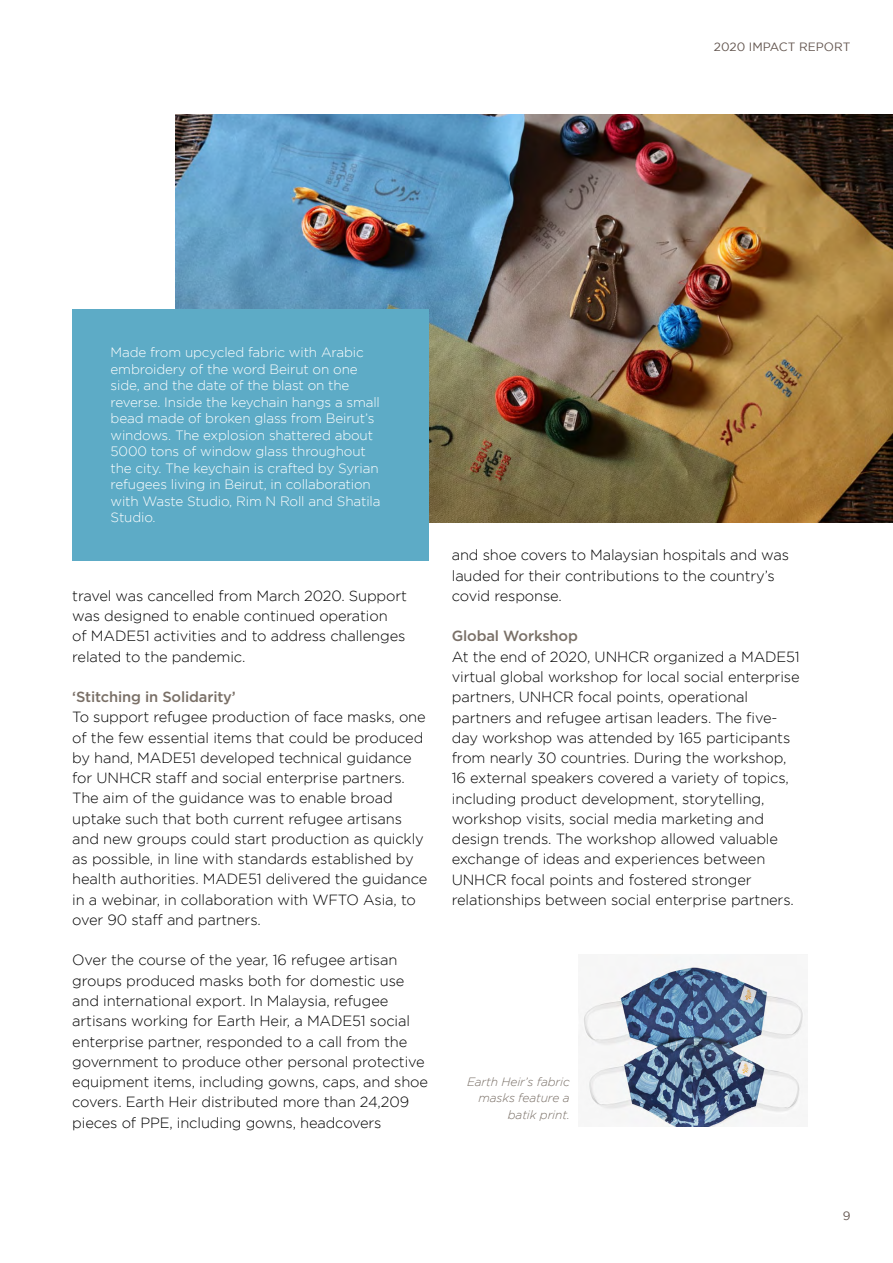
<style>
.page{position:relative;width:893px;height:1263px;background:#fff}
.page>*{position:absolute;margin:0;border:0;box-sizing:border-box;transform-origin:0 0}
.t1{font:300 14.7px/20.2px "Gotham";letter-spacing:-.01em;color:#000}
.t2{font:500 14.7px "Gotham";letter-spacing:-.01em;color:#796f66}
.t3{font:300 13.5px/16.5px "Gotham";letter-spacing:-.01em;color:#fff}
.t4{font:italic 300 12px/16.5px "Gotham";letter-spacing:-.01em;color:#796f66;text-align:right}
.t5{font:12px "Gotham";color:#63554f}
</style>
<div class="page">
<img style="left:175px;top:115px;width:718px;height:407px">
<img style="left:578px;top:955px;width:230px;height:172px">
<div style="left:72px;top:309px;width:356px;height:251px;background:#5dabc6"></div>
<p class="t5" style="left:714px;top:40px;width:138px">2020 IMPACT REPORT</p>
<p class="t3" style="left:111px;top:344px;width:271px">Made from upcycled fabric with Arabic embroidery of the word Beirut on one side, and the date of the blast on the reverse. Inside the keychain hangs a small bead made of broken glass from Beirut’s windows. The explosion shattered about 5000 tons of window glass throughout the city. The keychain is crafted by Syrian refugees living in Beirut, in collaboration with Waste Studio, Rim N Roll and Shatila Studio.</p>
<p class="t1" style="left:72px;top:585px;width:336px">travel was cancelled from March 2020. Support was designed to enable continued operation<br>of MADE51 activities and to address challenges related to the pandemic.</p>
<p class="t2" style="left:72px;top:687px;width:165px">‘Stitching in Solidarity’</p>
<p class="t1" style="left:72px;top:707px;width:357px">To support refugee production of face masks, one of the few essential items that could be produced by hand, MADE51 developed technical guidance for UNHCR staff and social enterprise partners.<br>The aim of the guidance was to enable broad uptake such that both current refugee artisans and new groups could start production as quickly as possible, in line with standards established by health authorities. MADE51 delivered the guidance in a webinar, in collaboration with WFTO Asia, to over 90 staff and partners.</p>
<p class="t1" style="left:72px;top:950px;width:357px">Over the course of the year, 16 refugee artisan groups produced masks both for domestic use and international export. In Malaysia, refugee artisans working for Earth Heir, a MADE51 social enterprise partner, responded to a call from the government to produce other personal protective equipment items, including gowns, caps, and shoe covers. Earth Heir distributed more than 24,209 pieces of PPE, including gowns, headcovers</p>
<p class="t1" style="left:452px;top:545px;width:339px">and shoe covers to Malaysian hospitals and was lauded for their contributions to the country’s covid response.</p>
<p class="t2" style="left:452px;top:627px;width:128px">Global Workshop</p>
<p class="t1" style="left:452px;top:646px;width:350px">At the end of 2020, UNHCR organized a MADE51 virtual global workshop for local social enterprise partners, UNHCR focal points, operational partners and refugee artisan leaders. The five&shy;day workshop was attended by 165 participants from nearly 30 countries. During the workshop, 16 external speakers covered a variety of topics, including product development, storytelling, workshop visits, social media marketing and design trends. The workshop allowed valuable exchange of ideas and experiences between UNHCR focal points and fostered stronger relationships between social enterprise partners.</p>
<p class="t4" style="left:467px;top:1073px;width:104px">Earth Heir’s fabric masks feature a batik print.</p>
<p class="t5" style="left:843px;top:1209px;width:9px">9</p>
</div>
